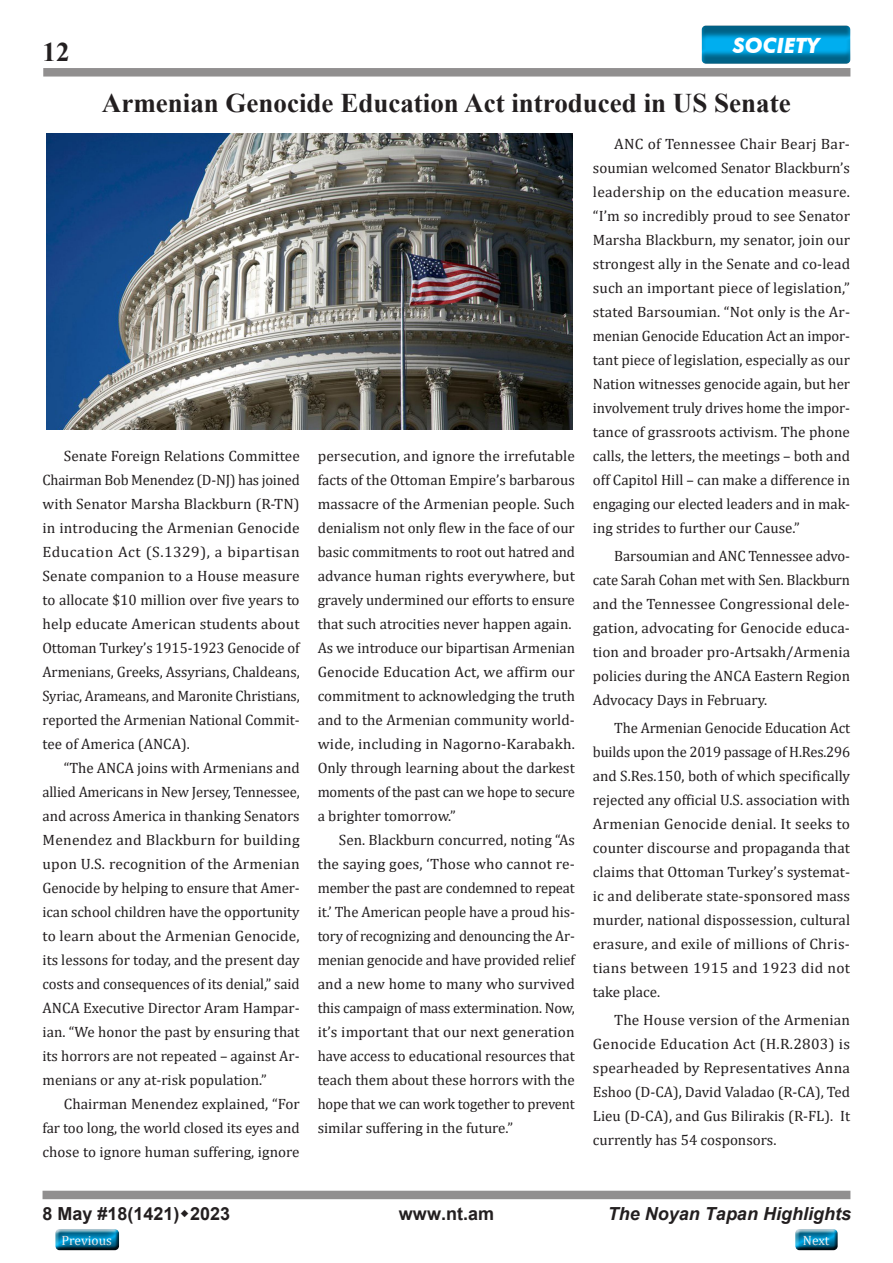
<style>
.page{position:relative;width:893px;height:1263px;background:#fff}
.page>*{position:absolute;margin:0;border:0;box-sizing:border-box;transform-origin:0 0}
.t1{font:700 27px "Times New Roman";color:#231f20}
.t2{font:italic 700 21px "Futura BT";color:#fff}
.t3{font:700 18px "Arial";color:#231f20}
.t4{font:italic 700 18px "Arial";color:#231f20}
.t5{font:15px/24px "Cambria";color:#231f20;text-align:justify}
.t6{font:13.5px "Cambria";color:#fff}
</style>
<div class="page">
<div style="left:792px;top:1228px;width:50px;height:27px;background:#231f20;opacity:.75"></div>
<div style="left:52px;top:1228px;width:72px;height:27px;background:#231f20;opacity:.75"></div>
<div style="left:43px;top:68px;width:807px;height:9px;background:#918f8f"></div>
<div style="left:43px;top:1191px;width:807px;height:8px;background:#918f8f"></div>
<div style="left:700px;top:24px;width:152px;height:41px;background:#231f20;opacity:.5"></div>
<img style="left:47px;top:134px;width:525px;height:296px">
<h1 class="t1" style="left:43px;top:32px;width:28px">12</h1>
<h2 class="t2" style="left:733px;top:32px;width:88px">SOCIETY</h2>
<h1 class="t1" style="left:102px;top:83px;width:690px">Armenian Genocide Education Act introduced in US Senate</h1>
<p class="t5" style="left:43px;top:443px;width:259px;text-indent:21px">Senate Foreign Relations Committee Chairman Bob Menendez (D-NJ) has joined with Senator Marsha Blackburn (R-TN) in introducing the Armenian Genocide Education Act (S.1329), a bipartisan Senate companion to a House measure to allocate $10 million over five years to help educate American students about Ottoman Turkey’s 1915-1923 Genocide of Armenians, Greeks, Assyrians, Chaldeans, Syriac, Arameans, and Maronite Christians, reported the Armenian National Commit&shy;tee of America (ANCA).</p>
<p class="t5" style="left:43px;top:755px;width:259px;text-indent:21px">“The ANCA joins with Armenians and allied Americans in New Jersey, Tennessee, and across America in thanking Senators Menendez and Blackburn for building upon U.S. recognition of the Armenian Genocide by helping to ensure that Amer&shy;ican school children have the opportunity to learn about the Armenian Genocide, its lessons for today, and the present day costs and consequences of its denial,” said ANCA Executive Director Aram Hampar&shy;ian. “We honor the past by ensuring that its horrors are not repeated – against Ar&shy;menians or any at-risk population.”</p>
<p class="t5" style="left:43px;top:1091px;width:259px;text-indent:21px">Chairman Menendez explained, “For far too long, the world closed its eyes and chose to ignore human suffering, ignore</p>
<p class="t5" style="left:318px;top:443px;width:259px;text-align:left">persecution, and ignore the irrefutable facts of the Ottoman Empire’s barbarous massacre of the Armenian people. Such denialism not only flew in the face of our basic commitments to root out hatred and advance human rights everywhere, but gravely undermined our efforts to ensure that such atrocities never happen again.<br>As we introduce our bipartisan Armenian Genocide Education Act, we affirm our commitment to acknowledging the truth and to the Armenian community world&shy;wide, including in Nagorno-Karabakh.<br>Only through learning about the darkest moments of the past can we hope to secure a brighter tomorrow.”</p>
<p class="t5" style="left:318px;top:827px;width:259px;text-indent:21px">Sen. Blackburn concurred, noting “As the saying goes, ‘Those who cannot re&shy;member the past are condemned to repeat it.’ The American people have a proud his&shy;tory of recognizing and denouncing the Ar&shy;menian genocide and have provided relief and a new home to many who survived this campaign of mass extermination. Now, it’s important that our next generation have access to educational resources that teach them about these horrors with the hope that we can work together to prevent similar suffering in the future.”</p>
<p class="t5" style="left:593px;top:131px;width:259px;text-indent:21px">ANC of Tennessee Chair Bearj Bar&shy;soumian welcomed Senator Blackburn’s leadership on the education measure. “I’m so incredibly proud to see Senator Marsha Blackburn, my senator, join our strongest ally in the Senate and co-lead such an important piece of legislation,” stated Barsoumian. “Not only is the Ar&shy;menian Genocide Education Act an impor&shy;tant piece of legislation, especially as our Nation witnesses genocide again, but her involvement truly drives home the impor&shy;tance of grassroots activism. The phone calls, the letters, the meetings – both and off Capitol Hill – can make a difference in engaging our elected leaders and in mak&shy;ing strides to further our Cause.”</p>
<p class="t5" style="left:593px;top:544px;width:259px;text-indent:21px">Barsoumian and ANC Tennessee advo&shy;cate Sarah Cohan met with Sen. Blackburn and the Tennessee Congressional dele&shy;gation, advocating for Genocide educa&shy;tion and broader pro-Artsakh/Armenia policies during the ANCA Eastern Region Advocacy Days in February.</p>
<p class="t5" style="left:593px;top:716px;width:259px;text-indent:21px">The Armenian Genocide Education Act builds upon the 2019 passage of H.Res.296 and S.Res.150, both of which specifically rejected any official U.S. association with Armenian Genocide denial. It seeks to counter discourse and propaganda that claims that Ottoman Turkey’s systemat&shy;ic and deliberate state-sponsored mass murder, national dispossession, cultural erasure, and exile of millions of Chris&shy;tians between 1915 and 1923 did not take place.</p>
<p class="t5" style="left:593px;top:1008px;width:259px;text-indent:21px">The House version of the Armenian Genocide Education Act (H.R.2803) is spearheaded by Representatives Anna Eshoo (D-CA), David Valadao (R-CA), Ted Lieu (D-CA), and Gus Bilirakis (R-FL). It currently has 54 cosponsors.</p>
<p class="t3" style="left:43px;top:1201px;width:189px">8 May #18(1421) 2023</p>
<p class="t3" style="left:399px;top:1201px;width:97px">www.nt.am</p>
<p class="t4" style="left:608px;top:1202px;width:245px">The Noyan Tapan Highlights</p>
<p class="t6" style="left:62px;top:1232px;width:52px">Previous</p>
<p class="t6" style="left:803px;top:1232px;width:28px">Next</p>
</div>
